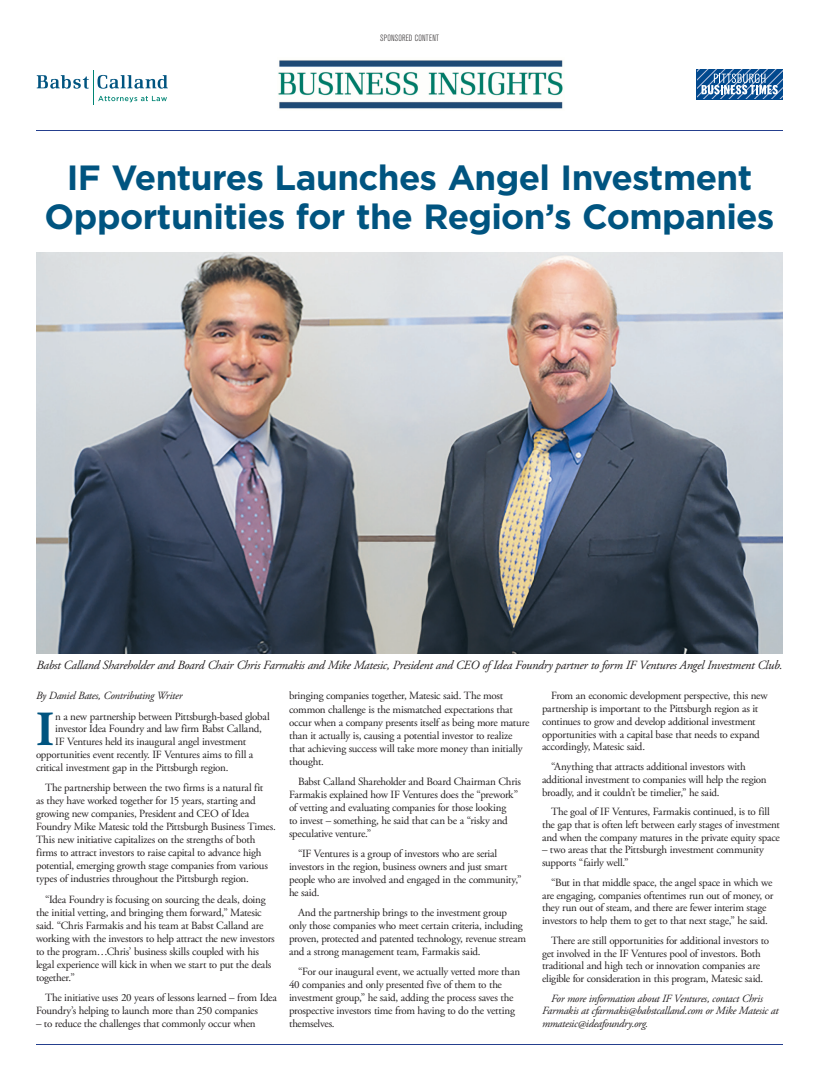
<style>
.page{position:relative;width:819px;height:1080px;background:#fff}
.page>*{position:absolute;margin:0;border:0;box-sizing:border-box;transform-origin:0 0}
.A2-ADDRESS_TEXT{font:700 49px "Adobe Garamond Pro";color:#005480}
.A2-ADDRESS_TEXT-2{font:700 35px/39px "Gotham";letter-spacing:-.02em;color:#005480;text-align:center}
.A2-ADDRESS_TEXT-3{font:italic 12.5px "Adobe Garamond Pro";letter-spacing:-.02em;color:#231f20}
.A2-ADDRESS_TEXT-4{font:11px/13px "Adobe Garamond Pro";letter-spacing:-.02em;color:#231f20}
.A2-ADDRESS_TEXT-5{font:italic 11px/12.7px "Adobe Garamond Pro";letter-spacing:-.02em;color:#231f20}
.A2-ADDRESS_TEXT-6{font:300 condensed 9px "Akzidenz Grotesk BE";letter-spacing:.02em;color:#231f20}
</style>
<div class="page">
<hr style="left:36px;top:130px;width:747px;height:1px;background:#253f8e">
<img style="left:278px;top:60px;width:285px;height:49px">
<svg style="left:37px;top:75px;width:52px;height:14px"></svg>
<svg style="left:98px;top:75px;width:70px;height:14px"></svg>
<svg style="left:98px;top:96px;width:69px;height:6px"></svg>
<hr style="left:93px;top:71px;width:1px;height:34px;background:#008575">
<svg style="left:696px;top:69px;width:87px;height:30px"></svg>
<svg style="left:697px;top:69px;width:85px;height:30px;background:#5281b1"></svg>
<hr style="left:36px;top:1044px;width:747px;height:1px;background:#253f8e">
<img style="left:36px;top:252px;width:747px;height:402px">
<p class="A2-ADDRESS_TEXT-6" style="left:380px;top:33px;width:60px">SPONSORED CONTENT</p>
<p class="A2-ADDRESS_TEXT-2" style="left:45px;top:158px;width:731px">IF Ventures Launches Angel Investment<br>Opportunities for the Region’s Companies</p>
<p class="A2-ADDRESS_TEXT-3" style="left:36px;top:658px;width:748px">Babst Calland Shareholder and Board Chair Chris Farmakis and Mike Matesic, President and CEO of Idea Foundry partner to form IF Ventures Angel Investment Club.</p>
<p class="A2-ADDRESS_TEXT-5" style="left:36px;top:690px;width:148px">By Daniel Bates, Contributing Writer</p>
<p class="A2-ADDRESS_TEXT" style="left:36px;top:701px;width:20px">I</p>
<p class="A2-ADDRESS_TEXT-4" style="left:55px;top:710px;width:216px">n a new partnership between Pittsburgh-based global</p>
<p class="A2-ADDRESS_TEXT-4" style="left:55px;top:723px;width:208px">investor Idea Foundry and law firm Babst Calland,</p>
<p class="A2-ADDRESS_TEXT-4" style="left:55px;top:735px;width:193px">IF Ventures held its inaugural angel investment</p>
<p class="A2-ADDRESS_TEXT-4" style="left:36px;top:748px;width:219px">opportunities event recently. IF Ventures aims to fill a</p>
<p class="A2-ADDRESS_TEXT-4" style="left:36px;top:761px;width:194px">critical investment gap in the Pittsburgh region.</p>
<p class="A2-ADDRESS_TEXT-4" style="left:36px;top:781px;width:241px;text-indent:9px">The partnership between the two firms is a natural fit<br>as they have worked together for 15 years, starting and growing new companies, President and CEO of Idea Foundry Mike Matesic told the Pittsburgh Business Times.<br>This new initiative capitalizes on the strengths of both firms to attract investors to raise capital to advance high potential, emerging growth stage companies from various types of industries throughout the Pittsburgh region.</p>
<p class="A2-ADDRESS_TEXT-4" style="left:36px;top:893px;width:240px;text-indent:9px">“Idea Foundry is focusing on sourcing the deals, doing the initial vetting, and bringing them forward,” Matesic said. “Chris Farmakis and his team at Babst Calland are working with the investors to help attract the new investors to the program…Chris’ business skills coupled with his legal experience will kick in when we start to put the deals together.”</p>
<p class="A2-ADDRESS_TEXT-4" style="left:36px;top:991px;width:242px;text-indent:9px">The initiative uses 20 years of lessons learned – from Idea<br>Foundry’s helping to launch more than 250 companies</p>
<p class="A2-ADDRESS_TEXT-4" style="left:36px;top:1018px;width:221px">– to reduce the challenges that commonly occur when</p>
<p class="A2-ADDRESS_TEXT-4" style="left:289px;top:690px;width:242px">bringing companies together, Matesic said. The most common challenge is the mismatched expectations that occur when a company presents itself as being more mature than it actually is, causing a potential investor to realize that achieving success will take more money than initially thought.</p>
<p class="A2-ADDRESS_TEXT-4" style="left:289px;top:775px;width:234px;text-indent:9px">Babst Calland Shareholder and Board Chairman Chris Farmakis explained how IF Ventures does the “prework” of vetting and evaluating companies for those looking<br>to invest – something, he said that can be a “risky and speculative venture.”</p>
<p class="A2-ADDRESS_TEXT-4" style="left:289px;top:847px;width:234px;text-indent:9px">“IF Ventures is a group of investors who are serial investors in the region, business owners and just smart people who are involved and engaged in the community,” he said.</p>
<p class="A2-ADDRESS_TEXT-4" style="left:289px;top:906px;width:239px;text-indent:9px">And the partnership brings to the investment group only those companies who meet certain criteria, including proven, protected and patented technology, revenue stream and a strong management team, Farmakis said.</p>
<p class="A2-ADDRESS_TEXT-4" style="left:289px;top:965px;width:233px;text-indent:9px">“For our inaugural event, we actually vetted more than 40 companies and only presented five of them to the investment group,” he said, adding the process saves the prospective investors time from having to do the vetting themselves.</p>
<p class="A2-ADDRESS_TEXT-4" style="left:542px;top:690px;width:227px;line-height:12.7px;text-indent:9px">From an economic development perspective, this new partnership is important to the Pittsburgh region as it continues to grow and develop additional investment opportunities with a capital base that needs to expand accordingly, Matesic said.</p>
<p class="A2-ADDRESS_TEXT-4" style="left:542px;top:761px;width:226px;line-height:12.7px;text-indent:9px">“Anything that attracts additional investors with additional investment to companies will help the region broadly, and it couldn’t be timelier,” he said.</p>
<p class="A2-ADDRESS_TEXT-4" style="left:542px;top:806px;width:240px;line-height:12.7px;text-align:center">The goal of IF Ventures, Farmakis continued, is to fill<br>the gap that is often left between early stages of investment and when the company matures in the private equity space</p>
<p class="A2-ADDRESS_TEXT-4" style="left:542px;top:844px;width:224px;line-height:12.7px">– two areas that the Pittsburgh investment community supports “fairly well.”</p>
<p class="A2-ADDRESS_TEXT-4" style="left:542px;top:876px;width:233px;line-height:12.7px;text-indent:9px">“But in that middle space, the angel space in which we are engaging, companies oftentimes run out of money, or they run out of steam, and there are fewer interim stage investors to help them to get to that next stage,” he said.</p>
<p class="A2-ADDRESS_TEXT-4" style="left:542px;top:934px;width:229px;line-height:12.7px;text-indent:9px">There are still opportunities for additional investors to get involved in the IF Ventures pool of investors. Both traditional and high tech or innovation companies are eligible for consideration in this program, Matesic said.</p>
<p class="A2-ADDRESS_TEXT-5" style="left:542px;top:992px;width:238px;text-indent:9px">For more information about IF Ventures, contact Chris<br>Farmakis at cfarmakis@babstcalland.com or Mike Matesic at mmatesic@ideafoundry.org.</p>
</div>
